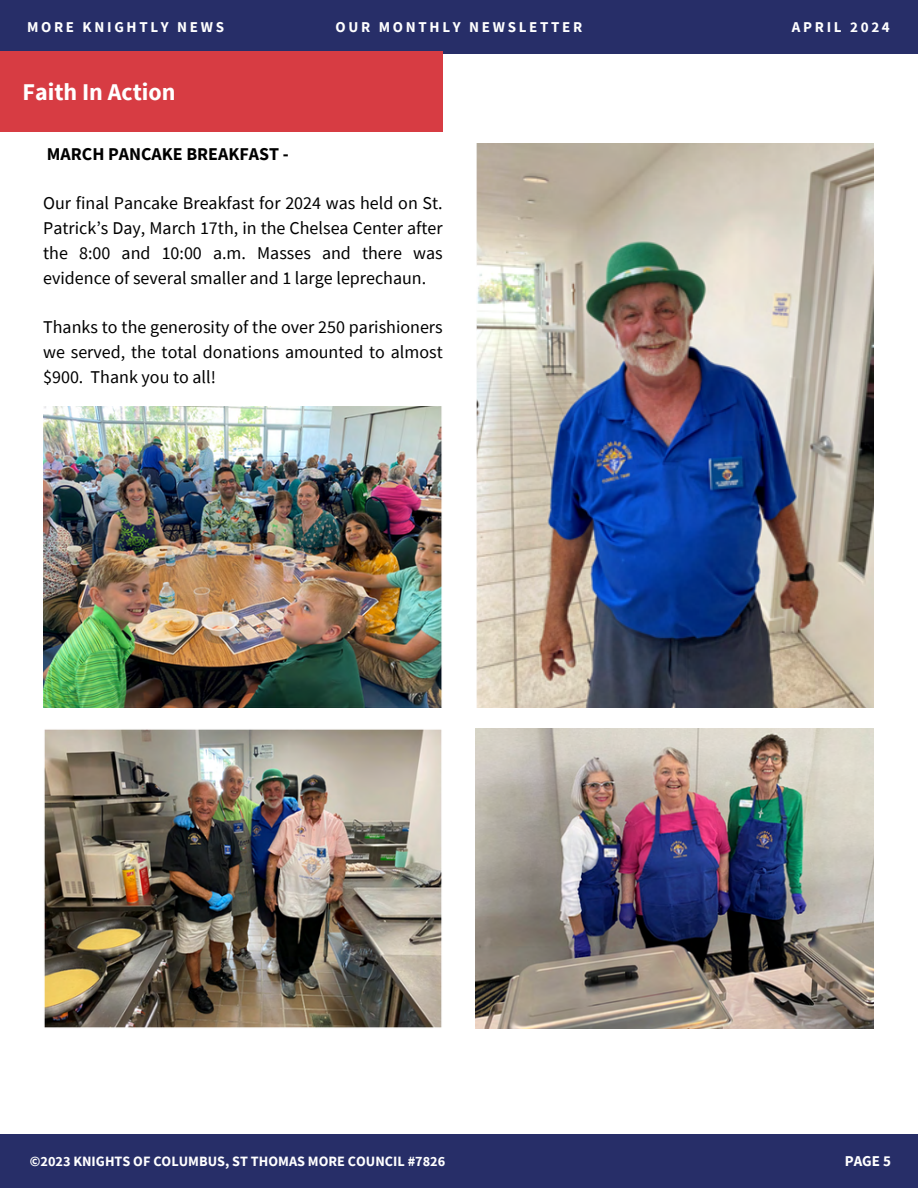
<style>
.page{position:relative;width:918px;height:1188px;background:#fff}
.page>*{position:absolute;margin:0;border:0;box-sizing:border-box;transform-origin:0 0}
.t1{font:700 24px "Source Sans Pro";color:#fff}
.t2{font:18px/24.8px "Source Sans Pro";color:#000;text-align:justify}
.t3{font:700 18px "Source Sans Pro";color:#000}
.t4{font:700 15px "Source Sans Pro";letter-spacing:.18em;color:#fff}
.t5{font:700 14.25px "Source Sans Pro";color:#fff}
</style>
<div class="page">
<div style="left:0;top:0;width:918px;height:53px;background:#272e68"></div>
<div style="left:0;top:52px;width:443px;height:80px;background:#d73c43"></div>
<div style="left:0;top:1135px;width:918px;height:53px;background:#272e68"></div>
<img style="left:43px;top:407px;width:399px;height:300px">
<img style="left:476px;top:144px;width:398px;height:563px">
<img style="left:44px;top:729px;width:398px;height:299px">
<img style="left:475px;top:729px;width:398px;height:300px">
<p class="t4" style="left:27px;top:17px;width:199px">MORE KNIGHTLY NEWS</p>
<p class="t4" style="left:336px;top:17px;width:248px">OUR MONTHLY NEWSLETTER</p>
<p class="t4" style="left:792px;top:17px;width:99px">APRIL 2024</p>
<h1 class="t1" style="left:23px;top:76px;width:155px">Faith In Action</h1>
<p class="t3" style="left:47px;top:142px;width:244px">MARCH PANCAKE BREAKFAST -</p>
<p class="t2" style="left:43px;top:190px;width:401px">Our final Pancake Breakfast for 2024 was held on St.<br>Patrick’s Day, March 17th, in the Chelsea Center after the 8:00 and 10:00 a.m. Masses and there was evidence of several smaller and 1 large leprechaun.</p>
<p class="t2" style="left:43px;top:314px;width:401px">Thanks to the generosity of the over 250 parishioners we served, the total donations amounted to almost $900. Thank you to all!</p>
<h2 class="t5" style="left:30px;top:1152px;width:417px">©2023 KNIGHTS OF COLUMBUS, ST THOMAS MORE COUNCIL #7826</h2>
<h3 class="t4" style="left:845px;top:1152px;width:48px">PAGE 5</h3>
</div>
